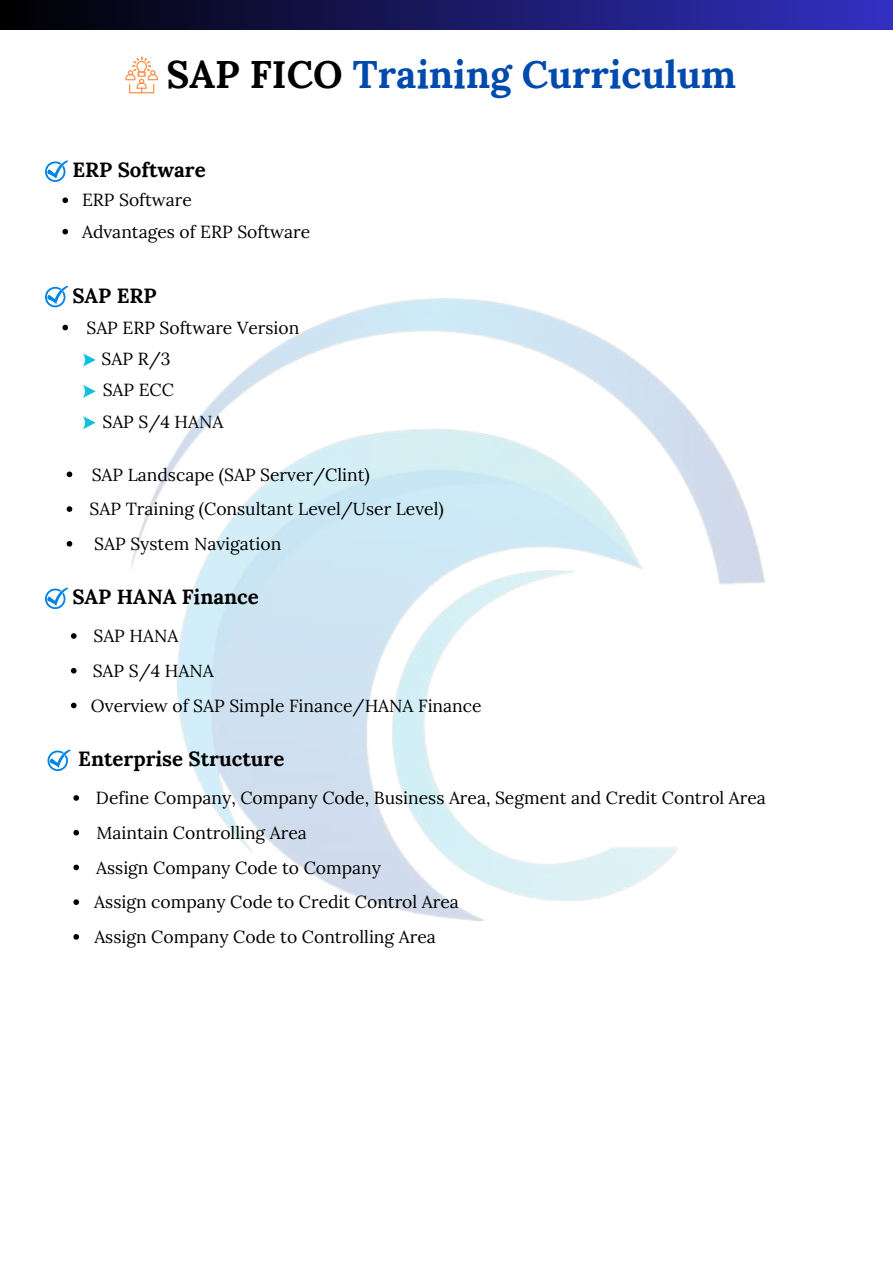
<style>
.page{position:relative;width:893px;height:1264px;background:#fff}
.page>*{position:absolute;margin:0;border:0;box-sizing:border-box;transform-origin:0 0}
.t1{font:700 38.4px "Lora";color:#004aad}
.t2{font:700 20.55px "Lora";color:#000}
.t3{font:17.55px/34.7px "Lora";color:#000}
.s1{color:#000}
</style>
<div class="page">
<div style="left:0;top:0;width:892px;height:30px;background:linear-gradient(to right,#000,#3230c2)"></div>
<svg style="left:45px;top:160px;width:23px;height:22px"></svg>
<svg style="left:125px;top:57px;width:33px;height:36px"></svg>
<svg style="left:45px;top:286px;width:23px;height:21px"></svg>
<svg style="left:83px;top:353px;width:12px;height:13px"></svg>
<svg style="left:83px;top:385px;width:12px;height:13px"></svg>
<svg style="left:83px;top:416px;width:12px;height:13px"></svg>
<svg style="left:45px;top:587px;width:23px;height:22px"></svg>
<svg style="left:47px;top:749px;width:24px;height:22px"></svg>
<img style="left:130px;top:298px;width:634px;height:622px">
<svg style="left:62px;top:197px;width:6px;height:6px"></svg>
<svg style="left:62px;top:229px;width:6px;height:5px"></svg>
<svg style="left:62px;top:325px;width:6px;height:5px"></svg>
<svg style="left:67px;top:471px;width:5px;height:6px"></svg>
<svg style="left:67px;top:506px;width:5px;height:6px"></svg>
<svg style="left:67px;top:541px;width:5px;height:5px"></svg>
<svg style="left:71px;top:633px;width:6px;height:5px"></svg>
<svg style="left:71px;top:668px;width:6px;height:5px"></svg>
<svg style="left:71px;top:702px;width:6px;height:6px"></svg>
<svg style="left:73px;top:795px;width:6px;height:5px"></svg>
<svg style="left:73px;top:829px;width:6px;height:6px"></svg>
<svg style="left:73px;top:864px;width:6px;height:6px"></svg>
<svg style="left:73px;top:899px;width:6px;height:6px"></svg>
<svg style="left:73px;top:934px;width:6px;height:5px"></svg>
<h1 class="t1" style="left:167px;top:49px;width:571px"><span class="s1">SAP FICO</span> Training Curriculum</h1>
<p class="t2" style="left:72px;top:156px;width:135px">ERP Software</p>
<p class="t3" style="left:82px;top:184px;width:230px;line-height:31.3px">ERP Software<br>Advantages of ERP Software</p>
<p class="t2" style="left:72px;top:282px;width:86px">SAP ERP</p>
<p class="t3" style="left:102px;top:311px;width:199px;line-height:31.3px;text-indent:-15px">SAP ERP Software Version<br>SAP R/3</p>
<p class="t3" style="left:102px;top:374px;width:122px;line-height:31.3px">SAP ECC<br>SAP S/4 HANA</p>
<p class="t3" style="left:90px;top:457px;width:355px">SAP Landscape (SAP Server/Clint)<br>SAP Training (Consultant Level/User Level)<br>SAP System Navigation</p>
<p class="t2" style="left:72px;top:583px;width:188px">SAP HANA Finance</p>
<p class="t3" style="left:91px;top:618px;width:392px">SAP HANA<br>SAP S/4 HANA<br>Overview of SAP Simple Finance/HANA Finance</p>
<p class="t2" style="left:78px;top:745px;width:208px">Enterprise Structure</p>
<p class="t3" style="left:94px;top:780px;width:673px">Define Company, Company Code, Business Area, Segment and Credit Control Area Maintain Controlling Area<br>Assign Company Code to Company<br>Assign company Code to Credit Control Area<br>Assign Company Code to Controlling Area</p>
</div>
